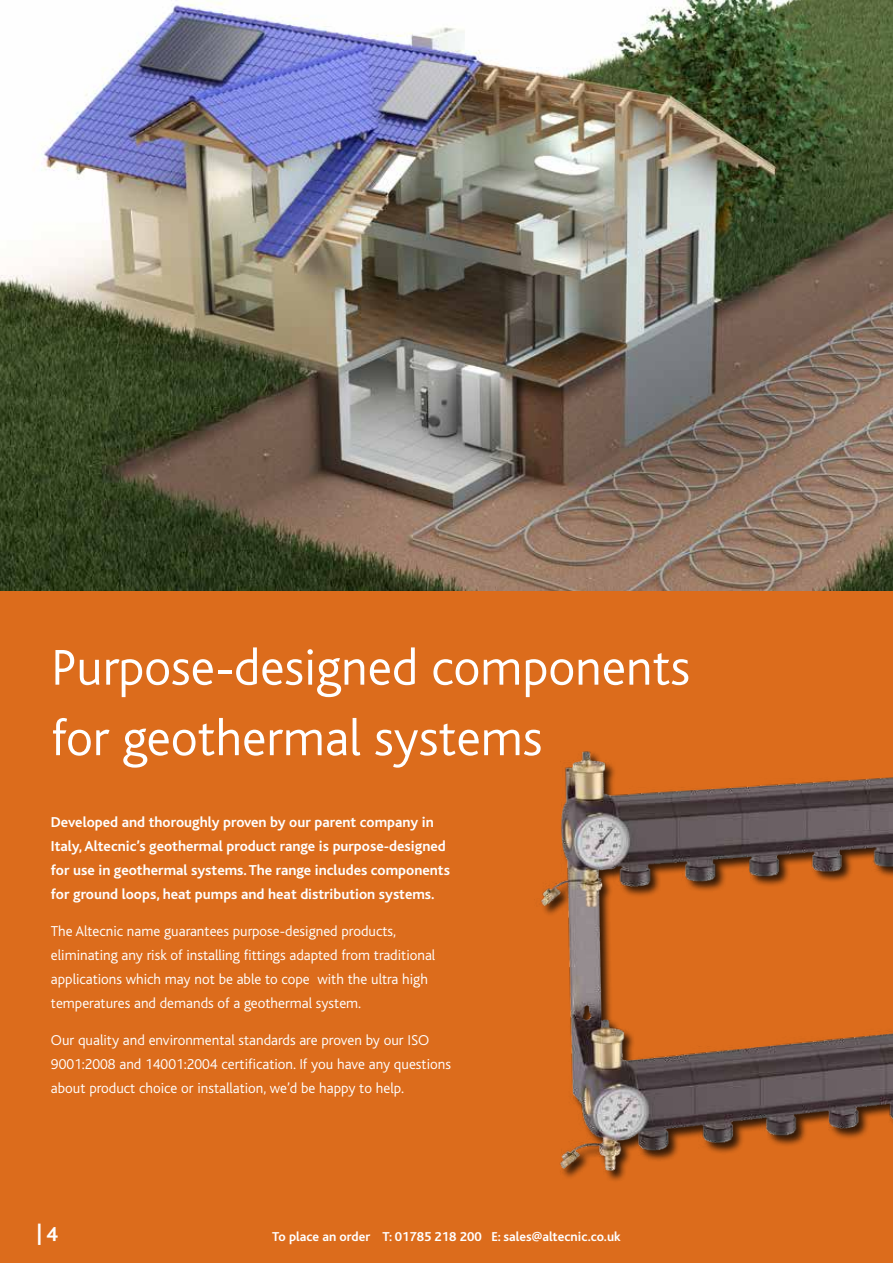
<style>
.page{position:relative;width:893px;height:1263px;background:#dc6c1c}
.page>*{position:absolute;margin:0;border:0;box-sizing:border-box;transform-origin:0 0}
.t1{font:300 52.65px/70.5px "Bliss";color:#fff}
.t2{font:700 21px "Bliss";color:#fff}
.t3{font:300 15px/24px "Bliss";color:#fff}
.t4{font:700 15px/24px "Bliss";color:#fff}
.t5{font:700 13.5px "Bliss";color:#fff}
</style>
<div class="page">
<img style="left:0;top:0;width:893px;height:591px">
<img style="left:540px;top:751px;width:353px;height:430px">
<h1 class="t1" style="left:51px;top:633px;width:641px">Purpose-designed components for geothermal systems</h1>
<p class="t4" style="left:51px;top:810px;width:401px">Developed and thoroughly proven by our parent company in Italy, Altecnic’s geothermal product range is purpose-designed for use in geothermal systems. The range includes components for ground loops, heat pumps and heat distribution systems.</p>
<p class="t3" style="left:51px;top:919px;width:386px">The Altecnic name guarantees purpose-designed products, eliminating any risk of installing fittings adapted from traditional applications which may not be able to cope with the ultra high temperatures and demands of a geothermal system.</p>
<p class="t3" style="left:51px;top:1028px;width:402px">Our quality and environmental standards are proven by our ISO<br>9001:2008 and 14001:2004 certification. If you have any questions about product choice or installation, we’d be happy to help.</p>
<h2 class="t2" style="left:36px;top:1223px;width:23px">| 4</h2>
<p class="t5" style="left:272px;top:1229px;width:350px">To place an order T: 01785 218 200 E: sales@altecnic.co.uk</p>
</div>
